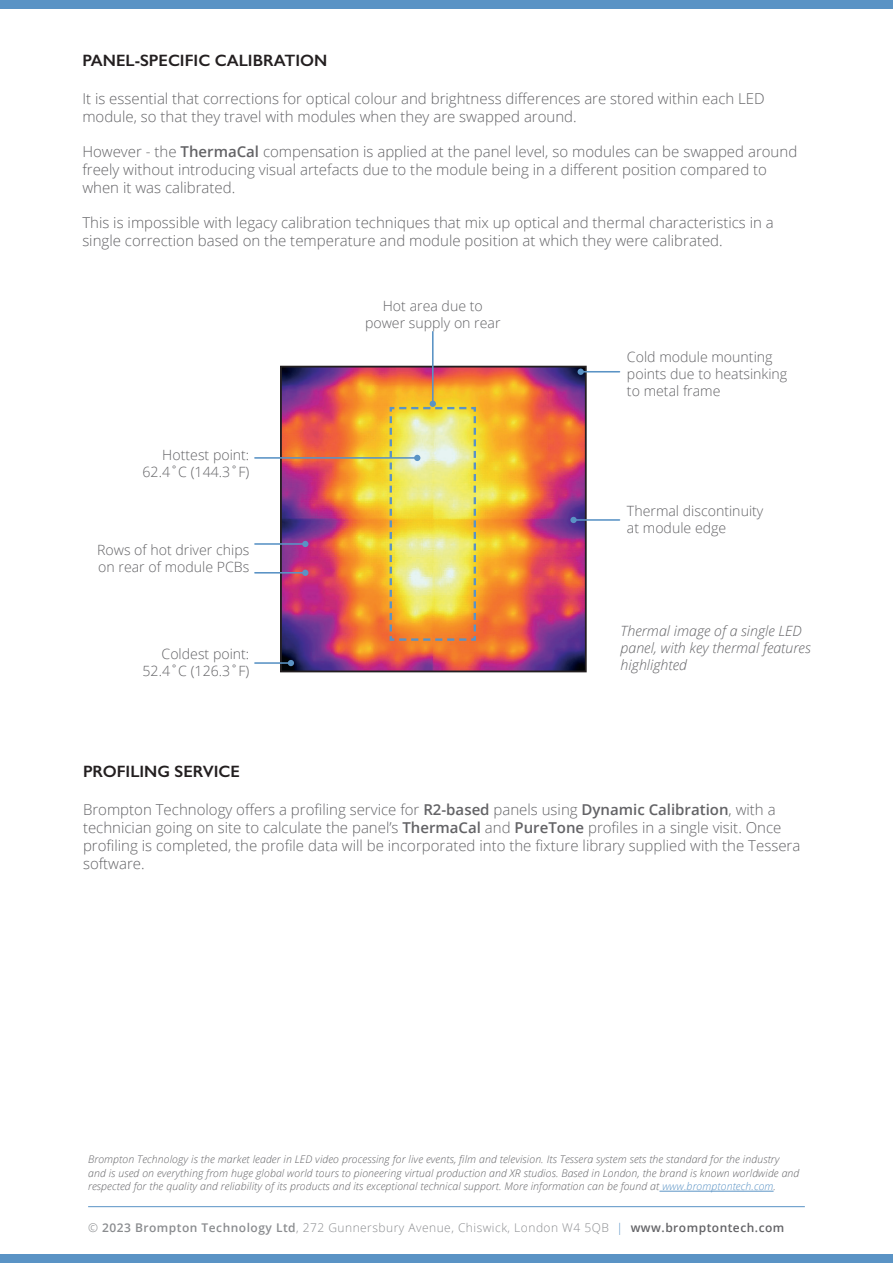
<style>
.page{position:relative;width:893px;height:1263px;background:#fff}
.page>*{position:absolute;margin:0;border:0;box-sizing:border-box;transform-origin:0 0}
.t1{font:600 16.5px "Gill Sans";color:#231f20}
.t2{font:300 15px/18px "Open Sans";color:#636366}
.t3{font:300 14.1px/17px "Open Sans";color:#636366}
.t4{font:italic 300 14.1px/17px "Open Sans";color:#636366}
.t5{font:300 12px "Open Sans";letter-spacing:.04em;color:#8a8c8f}
.t6{font:italic 300 10.5px/13.5px "Open Sans";letter-spacing:.01em;color:#636366}
.s1{font-weight:600}
.s2{color:#5a93c5}
.s3{font-weight:600;color:#636366}
</style>
<div class="page">
<img style="left:283px;top:369px;width:301px;height:300px">
<div style="left:280px;top:366px;width:307px;height:306px;border:2px solid #231f20"></div>
<hr style="left:255px;top:457px;width:162px;height:2px;background:#5a93c5">
<hr style="left:255px;top:543px;width:50px;height:2px;background:#5a93c5">
<svg style="left:302px;top:541px;width:6px;height:6px"></svg>
<hr style="left:255px;top:572px;width:50px;height:2px;background:#5a93c5">
<svg style="left:302px;top:570px;width:6px;height:6px"></svg>
<hr style="left:255px;top:662px;width:36px;height:2px;background:#5a93c5">
<svg style="left:288px;top:660px;width:6px;height:6px"></svg>
<hr style="left:581px;top:371px;width:38px;height:1px;background:#5a93c5">
<div style="left:577px;top:369px;width:7px;height:6px;background:#5a93c5;border-radius:50%"></div>
<hr style="left:432px;top:332px;width:2px;height:72px;background:#5a93c5">
<svg style="left:388px;top:401px;width:89px;height:241px;background:#e7d86b"></svg>
<hr style="left:574px;top:519px;width:45px;height:2px;background:#5a93c5">
<div style="left:570px;top:517px;width:7px;height:6px;background:#5a93c5;border-radius:50%"></div>
<div style="left:0;top:0;width:893px;height:9px;background:#5a93c5"></div>
<div style="left:0;top:1254px;width:893px;height:9px;background:#5a93c5"></div>
<hr style="left:88px;top:1206px;width:717px;height:1px;background:#5a93c5">
<hr style="left:659px;top:1191px;width:115px;height:1px;background:#5a93c5">
<p class="t1" style="left:82px;top:50px;width:247px">PANEL-SPECIFIC CALIBRATION</p>
<p class="t2" style="left:82px;top:89px;width:684px">It is essential that corrections for optical colour and brightness differences are stored within each LED module, so that they travel with modules when they are swapped around.</p>
<p class="t2" style="left:82px;top:142px;width:716px">However - the <span class="s1">ThermaCal</span> compensation is applied at the panel level, so modules can be swapped around freely without introducing visual artefacts due to the module being in a different position compared to when it was calibrated.</p>
<p class="t2" style="left:82px;top:213px;width:693px">This is impossible with legacy calibration techniques that mix up optical and thermal characteristics in a single correction based on the temperature and module position at which they were calibrated.</p>
<p class="t3" style="left:143px;top:446px;width:108px;text-align:right">Hottest point:<br>62.4˚C (144.3˚F)</p>
<p class="t3" style="left:97px;top:541px;width:154px">Rows of hot driver chips on rear of module PCBs</p>
<p class="t3" style="left:143px;top:645px;width:108px;text-align:right">Coldest point:<br>52.4˚C (126.3˚F)</p>
<p class="t3" style="left:365px;top:297px;width:137px;text-align:center">Hot area due to power supply on rear</p>
<p class="t3" style="left:627px;top:348px;width:162px">Cold module mounting points due to heatsinking to metal frame</p>
<p class="t3" style="left:627px;top:502px;width:138px">Thermal discontinuity at module edge</p>
<p class="t4" style="left:621px;top:622px;width:192px">Thermal image of a single LED panel, with key thermal features highlighted</p>
<p class="t1" style="left:83px;top:762px;width:158px">PROFILING SERVICE</p>
<p class="t2" style="left:83px;top:800px;width:719px">Brompton Technology offers a profiling service for <span class="s1">R2-based</span> panels using <span class="s1">Dynamic Calibration</span>, with a technician going on site to calculate the panel’s <span class="s1">ThermaCal</span> and <span class="s1">PureTone</span> profiles in a single visit. Once profiling is completed, the profile data will be incorporated into the fixture library supplied with the Tessera software.</p>
<p class="t6" style="left:88px;top:1152px;width:713px">Brompton Technology is the market leader in LED video processing for live events, film and television. Its Tessera system sets the standard for the industry and is used on everything from huge global world tours to pioneering virtual production and XR studios. Based in London, the brand is known worldwide and respected for the quality and reliability of its products and its exceptional technical support. More information can be found at <span class="s2">www.bromptontech.com</span>.</p>
<p class="t5" style="left:88px;top:1219px;width:698px">© <span class="s1">2023 Brompton Technology Ltd</span>, 272 Gunnersbury Avenue, Chiswick, London W4 5QB <span class="s2">|</span> <span class="s3">www.bromptontech.com</span></p>
</div>
